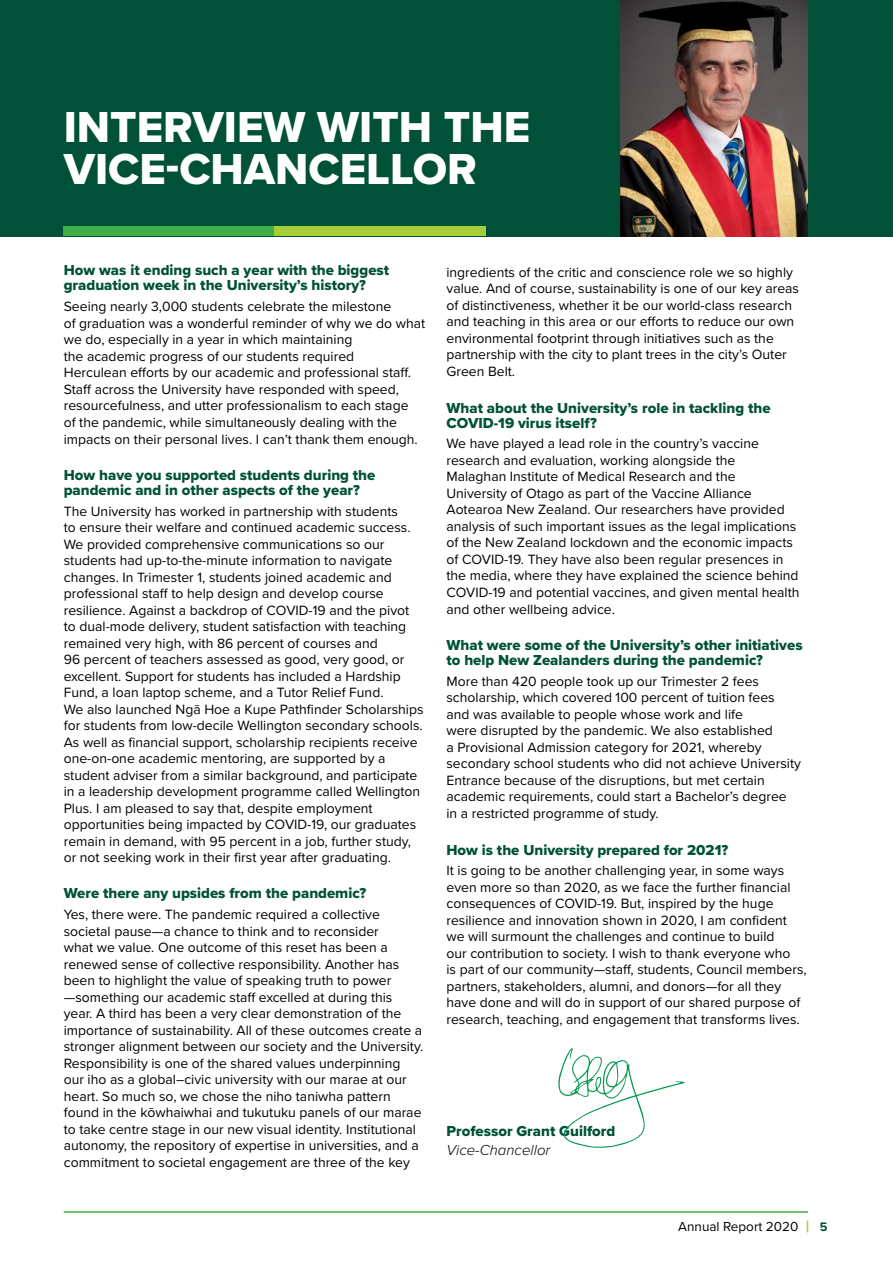
<style>
.page{position:relative;width:893px;height:1263px;background:#fff}
.page>*{position:absolute;margin:0;border:0;box-sizing:border-box;transform-origin:0 0}
.t1{font:45px/42px "Proxima Nova Extrabld";color:#fff}
.t2{font:15px/15px "Proxima Nova Extrabld";color:#005138}
.t3{font:italic 300 15px "m Proxima Nova";color:#000}
.t4{font:13.95px/16.5px "Proxima Nova";color:#000}
.t5{font:13.5px "Proxima Nova";color:#000}
.s1{font-weight:700;font-size:16.5px;color:#a6ce39}
.s2{font-weight:700;font-size:12.75px;color:#005138}
</style>
<div class="page">
<hr style="left:64px;top:1211px;width:744px;height:2px;background:#41ad49">
<div style="left:0;top:0;width:893px;height:236px;background:#005138"></div>
<div style="left:64px;top:227px;width:211px;height:9px;background:#41ad49"></div>
<div style="left:275px;top:227px;width:211px;height:9px;background:#a6ce39"></div>
<img style="left:620px;top:0;width:188px;height:236px">
<svg style="left:558px;top:1048px;width:127px;height:100px"></svg>
<h1 class="t1" style="left:64px;top:105px;width:468px">INTERVIEW WITH THE<br>VICE-CHANCELLOR</h1>
<p class="t2" style="left:64px;top:263px;width:327px">How was it ending such a year with the biggest graduation week in the University’s history?</p>
<p class="t4" style="left:64px;top:298px;width:363px">Seeing nearly 3,000 students celebrate the milestone<br>of graduation was a wonderful reminder of why we do what we do, especially in a year in which maintaining<br>the academic progress of our students required<br>Herculean efforts by our academic and professional staff.<br>Staff across the University have responded with speed, resourcefulness, and utter professionalism to each stage<br>of the pandemic, while simultaneously dealing with the impacts on their personal lives. I can’t thank them enough.</p>
<p class="t2" style="left:64px;top:467px;width:313px">How have you supported students during the pandemic and in other aspects of the year?</p>
<p class="t4" style="left:64px;top:502px;width:361px">The University has worked in partnership with students<br>to ensure their welfare and continued academic success.<br>We provided comprehensive communications so our students had up-to-the-minute information to navigate changes. In Trimester 1, students joined academic and professional staff to help design and develop course resilience. Against a backdrop of COVID-19 and the pivot to dual-mode delivery, student satisfaction with teaching remained very high, with 86 percent of courses and<br>96 percent of teachers assessed as good, very good, or excellent. Support for students has included a Hardship Fund, a loan laptop scheme, and a Tutor Relief Fund.<br>We also launched Ngā Hoe a Kupe Pathfinder Scholarships for students from low-decile Wellington secondary schools.<br>As well as financial support, scholarship recipients receive one-on-one academic mentoring, are supported by a student adviser from a similar background, and participate in a leadership development programme called Wellington Plus. I am pleased to say that, despite employment opportunities being impacted by COVID-19, our graduates remain in demand, with 95 percent in a job, further study, or not seeking work in their first year after graduating.</p>
<p class="t2" style="left:64px;top:886px;width:304px">Were there any upsides from the pandemic?</p>
<p class="t4" style="left:64px;top:906px;width:361px">Yes, there were. The pandemic required a collective societal pause—a chance to think and to reconsider<br>what we value. One outcome of this reset has been a renewed sense of collective responsibility. Another has been to highlight the value of speaking truth to power —something our academic staff excelled at during this year. A third has been a very clear demonstration of the importance of sustainability. All of these outcomes create a stronger alignment between our society and the University.<br>Responsibility is one of the shared values underpinning our iho as a global–civic university with our marae at our heart. So much so, we chose the niho taniwha pattern found in the kōwhaiwhai and tukutuku panels of our marae to take centre stage in our new visual identity. Institutional autonomy, the repository of expertise in universities, and a commitment to societal engagement are three of the key</p>
<p class="t4" style="left:446px;top:263px;width:354px">ingredients of the critic and conscience role we so highly value. And of course, sustainability is one of our key areas of distinctiveness, whether it be our world-class research and teaching in this area or our efforts to reduce our own environmental footprint through initiatives such as the partnership with the city to plant trees in the city’s Outer Green Belt.</p>
<p class="t2" style="left:446px;top:400px;width:326px">What about the University’s role in tackling the<br>COVID-19 virus itself?</p>
<p class="t4" style="left:446px;top:435px;width:355px">We have played a lead role in the country’s vaccine research and evaluation, working alongside the<br>Malaghan Institute of Medical Research and the<br>University of Otago as part of the Vaccine Alliance Aotearoa New Zealand. Our researchers have provided analysis of such important issues as the legal implications of the New Zealand lockdown and the economic impacts of COVID-19. They have also been regular presences in the media, where they have explained the science behind COVID-19 and potential vaccines, and given mental health and other wellbeing advice.</p>
<p class="t2" style="left:446px;top:637px;width:358px">What were some of the University’s other initiatives to help New Zealanders during the pandemic?</p>
<p class="t4" style="left:446px;top:672px;width:356px">More than 420 people took up our Trimester 2 fees scholarship, which covered 100 percent of tuition fees and was available to people whose work and life<br>were disrupted by the pandemic. We also established<br>a Provisional Admission category for 2021, whereby secondary school students who did not achieve University Entrance because of the disruptions, but met certain academic requirements, could start a Bachelor’s degree in a restricted programme of study.</p>
<p class="t2" style="left:446px;top:842px;width:283px">How is the University prepared for 2021?</p>
<p class="t4" style="left:446px;top:862px;width:362px">It is going to be another challenging year, in some ways even more so than 2020, as we face the further financial consequences of COVID-19. But, inspired by the huge resilience and innovation shown in 2020, I am confident we will surmount the challenges and continue to build<br>our contribution to society. I wish to thank everyone who<br>is part of our community—staff, students, Council members, partners, stakeholders, alumni, and donors—for all they have done and will do in support of our shared purpose of research, teaching, and engagement that transforms lives.</p>
<p class="t2" style="left:446px;top:1123px;width:170px">Professor Grant Guilford</p>
<p class="t3" style="left:446px;top:1142px;width:105px">Vice-Chancellor</p>
<p class="t5" style="left:678px;top:1216px;width:151px">Annual Report 2020 <span class="s1">|</span> <span class="s2">5</span></p>
</div>
